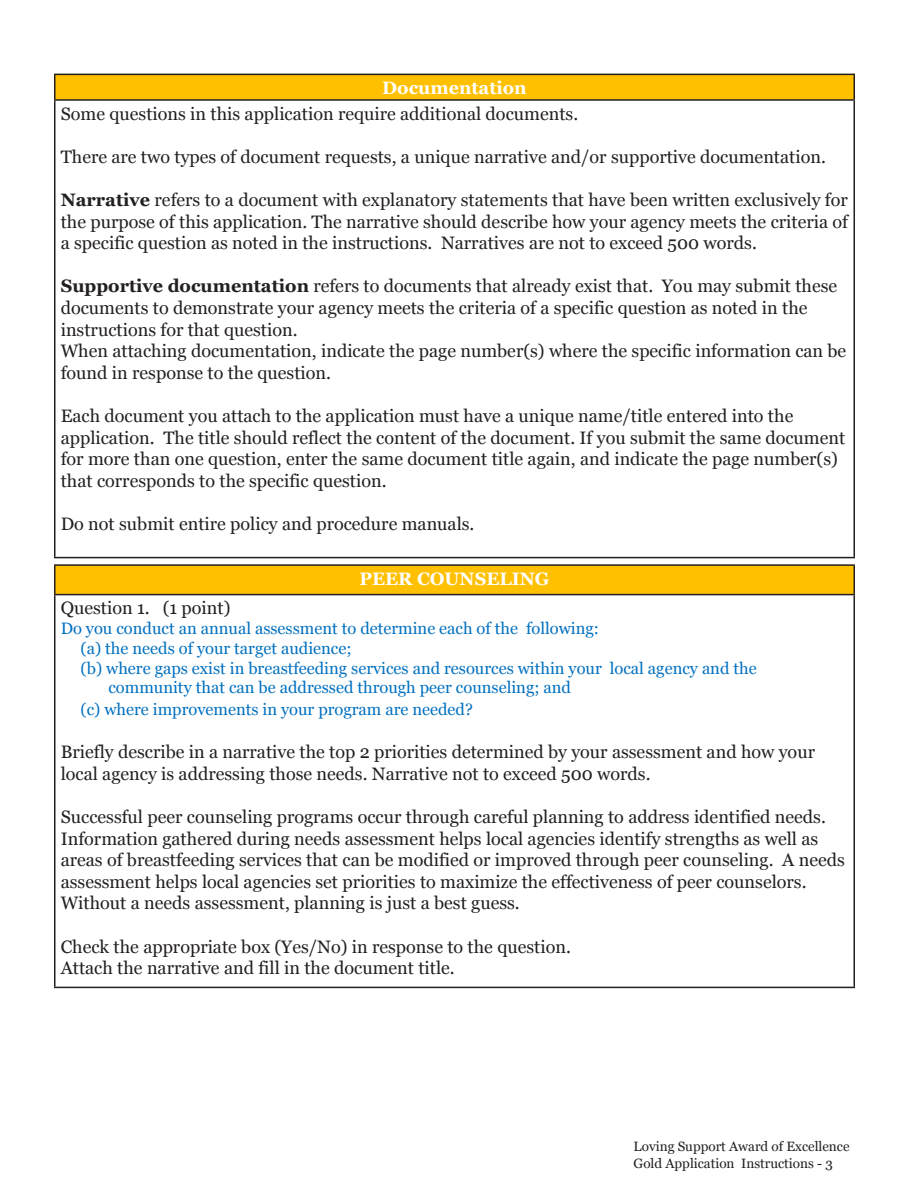
<style>
.page{position:relative;width:918px;height:1188px;background:#fff}
.page>*{position:absolute;margin:0;border:0;box-sizing:border-box;transform-origin:0 0}
.t1{font:18px/21.6px "Vani";color:#231f20}
.t2{font:700 18px "Vani";color:#fff}
.t3{font:16.5px/19.8px "Vani";color:#0070c0}
.t4{font:13.5px/16.2px "Vani";color:#231f20}
.s1{font-weight:700}
</style>
<div class="page">
<div style="left:55px;top:74px;width:799px;height:26px;background:#ffc000"></div>
<hr style="left:54px;top:74px;width:801px;height:1px;background:#231f20">
<hr style="left:54px;top:75px;width:2px;height:24px;background:#231f20">
<svg style="left:854px;top:75px;width:1px;height:24px"></svg>
<hr style="left:54px;top:99px;width:801px;height:2px;background:#231f20">
<hr style="left:54px;top:101px;width:2px;height:456px;background:#231f20">
<hr style="left:854px;top:101px;width:1px;height:456px;background:#231f20">
<hr style="left:54px;top:557px;width:801px;height:1px;background:#231f20">
<div style="left:55px;top:565px;width:799px;height:30px;background:#ffc000"></div>
<hr style="left:54px;top:564px;width:801px;height:2px;background:#231f20">
<hr style="left:54px;top:566px;width:2px;height:28px;background:#231f20">
<svg style="left:854px;top:566px;width:1px;height:28px"></svg>
<hr style="left:54px;top:594px;width:801px;height:1px;background:#231f20">
<hr style="left:54px;top:595px;width:2px;height:392px;background:#231f20">
<hr style="left:854px;top:595px;width:1px;height:392px;background:#231f20">
<hr style="left:54px;top:987px;width:801px;height:1px;background:#231f20">
<p class="t2" style="left:382px;top:77px;width:146px">Documentation</p>
<p class="t1" style="left:61px;top:103px;width:519px">Some questions in this application require additional documents.</p>
<p class="t1" style="left:61px;top:146px;width:767px">There are two types of document requests, a unique narrative and/or supportive documentation.</p>
<p class="t1" style="left:61px;top:189px;width:789px;text-align:justify"><span class="s1">Narrative</span> refers to a document with explanatory statements that have been written exclusively for the purpose of this application. The narrative should describe how your agency meets the criteria of a specific question as noted in the instructions. Narratives are not to exceed 500 words.</p>
<p class="t1" style="left:61px;top:275px;width:778px"><span class="s1">Supportive documentation</span> refers to documents that already exist that. You may submit these documents to demonstrate your agency meets the criteria of a specific question as noted in the instructions for that question.</p>
<p class="t1" style="left:61px;top:340px;width:787px">When attaching documentation, indicate the page number(s) where the specific information can be found in response to the question.</p>
<p class="t1" style="left:61px;top:405px;width:786px">Each document you attach to the application must have a unique name/title entered into the application. The title should reflect the content of the document. If you submit the same document for more than one question, enter the same document title again, and indicate the page number(s) that corresponds to the specific question.</p>
<p class="t1" style="left:61px;top:513px;width:415px">Do not submit entire policy and procedure manuals.</p>
<p class="t2" style="left:360px;top:568px;width:191px">PEER COUNSELING</p>
<p class="t1" style="left:61px;top:597px;width:171px">Question 1. (1 point)</p>
<p class="t3" style="left:61px;top:618px;width:540px">Do you conduct an annual assessment to determine each of the following:</p>
<p class="t3" style="left:81px;top:638px;width:272px">(a) the needs of your target audience;</p>
<p class="t3" style="left:108px;top:658px;width:650px;text-indent:-28px">(b) where gaps exist in breastfeeding services and resources within your local agency and the community that can be addressed through peer counseling; and</p>
<p class="t3" style="left:81px;top:699px;width:394px">(c) where improvements in your program are needed?</p>
<p class="t1" style="left:61px;top:741px;width:756px">Briefly describe in a narrative the top 2 priorities determined by your assessment and how your local agency is addressing those needs. Narrative not to exceed 500 words.</p>
<p class="t1" style="left:61px;top:806px;width:786px">Successful peer counseling programs occur through careful planning to address identified needs.<br>Information gathered during needs assessment helps local agencies identify strengths as well as areas of breastfeeding services that can be modified or improved through peer counseling. A needs assessment helps local agencies set priorities to maximize the effectiveness of peer counselors.<br>Without a needs assessment, planning is just a best guess.</p>
<p class="t1" style="left:61px;top:936px;width:512px">Check the appropriate box (Yes/No) in response to the question.</p>
<p class="t1" style="left:61px;top:957px;width:396px">Attach the narrative and fill in the document title.</p>
<p class="t4" style="left:634px;top:1139px;width:217px">Loving Support Award of Excellence<br>Gold Application Instructions - 3</p>
</div>
